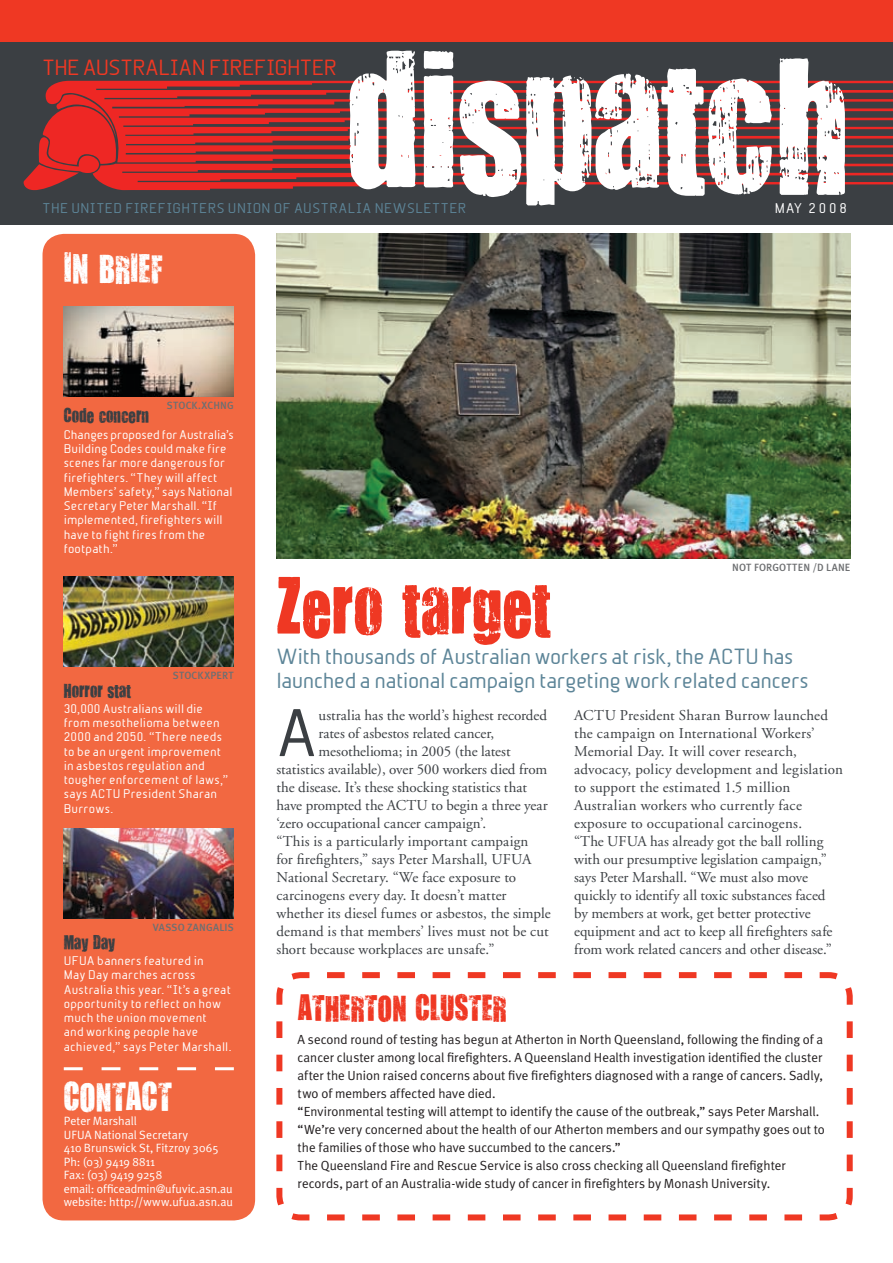
<style>
.page{position:relative;width:893px;height:1263px;background:#fff}
.page>*{position:absolute;margin:0;border:0;box-sizing:border-box;transform-origin:0 0}
.t1{font:159px "You Are Loved";color:#fff}
.t2{font:66px "You Are Loved";color:#ef3823}
.t3{font:64.2px "Beta Sans Norm";color:#3b3f43}
.t4{font:33px "You Are Loved";color:#fff}
.t5{font:30px "You Are Loved";color:#ef3823}
.t6{font:21px/24px "Beta Sans Norm";letter-spacing:-.03em;color:#5d8598}
.t7{font:21px "Beta Sans Norm";letter-spacing:-.02em;color:#ef3823}
.t8{font:16.5px "You Are Loved";letter-spacing:.005em;color:#3b3f43}
.t9{font:15px/18px "Adobe Garamond";letter-spacing:.005em;color:#3b3f43}
.t10{font:13.5px "Beta Sans Norm";letter-spacing:.035em;color:#5d8598}
.t11{font:13.5px "Beta Sans Norm";letter-spacing:.215em;color:#fff}
.t12{font:13.2px/18px "Meta Plus Normal";color:#231f20}
.t13{font:12px/14.2px "Beta Sans Norm";letter-spacing:.01em;color:#fff}
.t14{font:12px/13.5px "Meta Plus Normal";letter-spacing:.005em;color:#fff}
.t15{font:500 10.5px "Meta Plus";letter-spacing:.015em;color:#6d6f71}
.s1{font-size:34.5px}
</style>
<div class="page">
<div style="left:0;top:0;width:893px;height:72px;background:#ef3823"></div>
<div style="left:0;top:43px;width:893px;height:182px;background:#3b3f43"></div>
<svg style="left:46px;top:81px;width:847px;height:13px"></svg>
<svg style="left:23px;top:94px;width:870px;height:97px"></svg>
<div style="left:43px;top:234px;width:212px;height:986px;background:#f26841;border-radius:21px"></div>
<img style="left:64px;top:576px;width:170px;height:90px">
<img style="left:64px;top:828px;width:170px;height:90px">
<img style="left:64px;top:306px;width:170px;height:90px">
<svg style="left:64px;top:1067px;width:170px;height:3px"></svg>
<img style="left:276px;top:234px;width:574px;height:324px">
<svg style="left:276px;top:972px;width:577px;height:249px"></svg>
<h3 class="t7" style="left:43px;top:56px;width:296px">The Australian Firefighter</h3>
<h1 class="t1" style="left:348px;top:14px;width:502px">dispatch</h1>
<p class="t10" style="left:43px;top:201px;width:425px">The United Firefighters Union of Australia Newsletter</p>
<p class="t11" style="left:775px;top:201px;width:73px">MAY 2008</p>
<h3 class="t4" style="left:64px;top:247px;width:101px"><span class="s1">In</span> Brief</h3>
<p class="t15" style="left:167px;top:399px;width:69px">STOCK.XCHNG</p>
<p class="t8" style="left:64px;top:405px;width:87px">Code concern</p>
<p class="t13" style="left:64px;top:427px;width:172px">Changes proposed for Australia’s<br>Building Codes could make fire scenes far more dangerous for firefighters. “They will affect<br>Members’ safety,” says National<br>Secretary Peter Marshall. “If implemented, firefighters will have to fight fires from the footpath.”</p>
<p class="t15" style="left:173px;top:669px;width:63px">STOCKXPERT</p>
<p class="t8" style="left:64px;top:679px;width:69px">Horror stat</p>
<p class="t13" style="left:64px;top:701px;width:166px">30,000 Australians will die from mesothelioma between<br>2000 and 2050. “There needs to be an urgent improvement in asbestos regulation and tougher enforcement of laws,” says ACTU President Sharan<br>Burrows.</p>
<p class="t15" style="left:153px;top:921px;width:82px">VASSO ZANGALIS</p>
<p class="t8" style="left:64px;top:931px;width:53px">May Day</p>
<p class="t13" style="left:64px;top:953px;width:169px">UFUA banners featured in<br>May Day marches across<br>Australia this year. “It’s a great opportunity to reflect on how much the union movement<br>and working people have achieved,” says Peter Marshall.</p>
<h3 class="t4" style="left:64px;top:1074px;width:110px">Contact</h3>
<p class="t14" style="left:64px;top:1114px;width:171px">Peter Marshall<br>UFUA National Secretary<br>410 Brunswick St, Fitzroy 3065<br>Ph: (03) 9419 8811<br>Fax: (03) 9419 9258<br>email: officeadmin@ufuvic.asn.au website: http://www.ufua.asn.au</p>
<p class="t15" style="left:732px;top:561px;width:120px">N OT FORGOTTEN /D LANE</p>
<h2 class="t2" style="left:276px;top:562px;width:276px">Zero target</h2>
<h3 class="t6" style="left:276px;top:645px;width:534px">With thousands of Australian workers at risk, the ACTU has launched a national campaign targeting work related cancers</h3>
<h3 class="t3" style="left:276px;top:695px;width:44px">A</h3>
<p class="t9" style="left:319px;top:707px;width:230px">ustralia has the world’s highest recorded</p>
<p class="t9" style="left:574px;top:707px;width:270px">ACTU President Sharan Burrow launched the campaign on International Workers’ Memorial Day. It will cover research, advocacy, policy development and legislation to support the estimated 1.5 million Australian workers who currently face exposure to occupational carcinogens.<br>“The UFUA has already got the ball rolling with our presumptive legislation campaign,” says Peter Marshall. “We must also move quickly to identify all toxic substances faced by members at work, get better protective equipment and act to keep all firefighters safe from work related cancers and other disease.”</p>
<p class="t9" style="left:319px;top:725px;width:177px">rates of asbestos related cancer,</p>
<p class="t9" style="left:319px;top:743px;width:194px">mesothelioma; in 2005 (the latest</p>
<p class="t9" style="left:276px;top:761px;width:272px">statistics available), over 500 workers died from</p>
<p class="t9" style="left:276px;top:779px;width:252px">the disease. It’s these shocking statistics that</p>
<p class="t9" style="left:276px;top:797px;width:273px">have prompted the ACTU to begin a three year</p>
<p class="t9" style="left:276px;top:815px;width:211px">‘zero occupational cancer campaign’.</p>
<p class="t9" style="left:276px;top:833px;width:254px">“This is a particularly important campaign</p>
<p class="t9" style="left:276px;top:851px;width:256px">for firefighters,” says Peter Marshall, UFUA</p>
<p class="t9" style="left:276px;top:869px;width:241px">National Secretary. “We face exposure to</p>
<p class="t9" style="left:276px;top:887px;width:232px">carcinogens every day. It doesn’t matter</p>
<p class="t9" style="left:276px;top:905px;width:276px">whether its diesel fumes or asbestos, the simple</p>
<p class="t9" style="left:276px;top:923px;width:274px">demand is that members’ lives must not be cut</p>
<p class="t9" style="left:276px;top:941px;width:220px">short because workplaces are unsafe.”</p>
<h3 class="t5" style="left:298px;top:988px;width:211px">Atherton cluster</h3>
<p class="t12" style="left:298px;top:1030px;width:529px">A second round of testing has begun at Atherton in North Queensland, following the finding of a cancer cluster among local firefighters. A Queensland Health investigation identified the cluster after the Union raised concerns about five firefighters diagnosed with a range of cancers. Sadly, two of members affected have died.<br>“Environmental testing will attempt to identify the cause of the outbreak,” says Peter Marshall. “We’re very concerned about the health of our Atherton members and our sympathy goes out to the families of those who have succumbed to the cancers.”<br>The Queensland Fire and Rescue Service is also cross checking all Queensland firefighter records, part of an Australia-wide study of cancer in firefighters by Monash University.</p>
</div>
